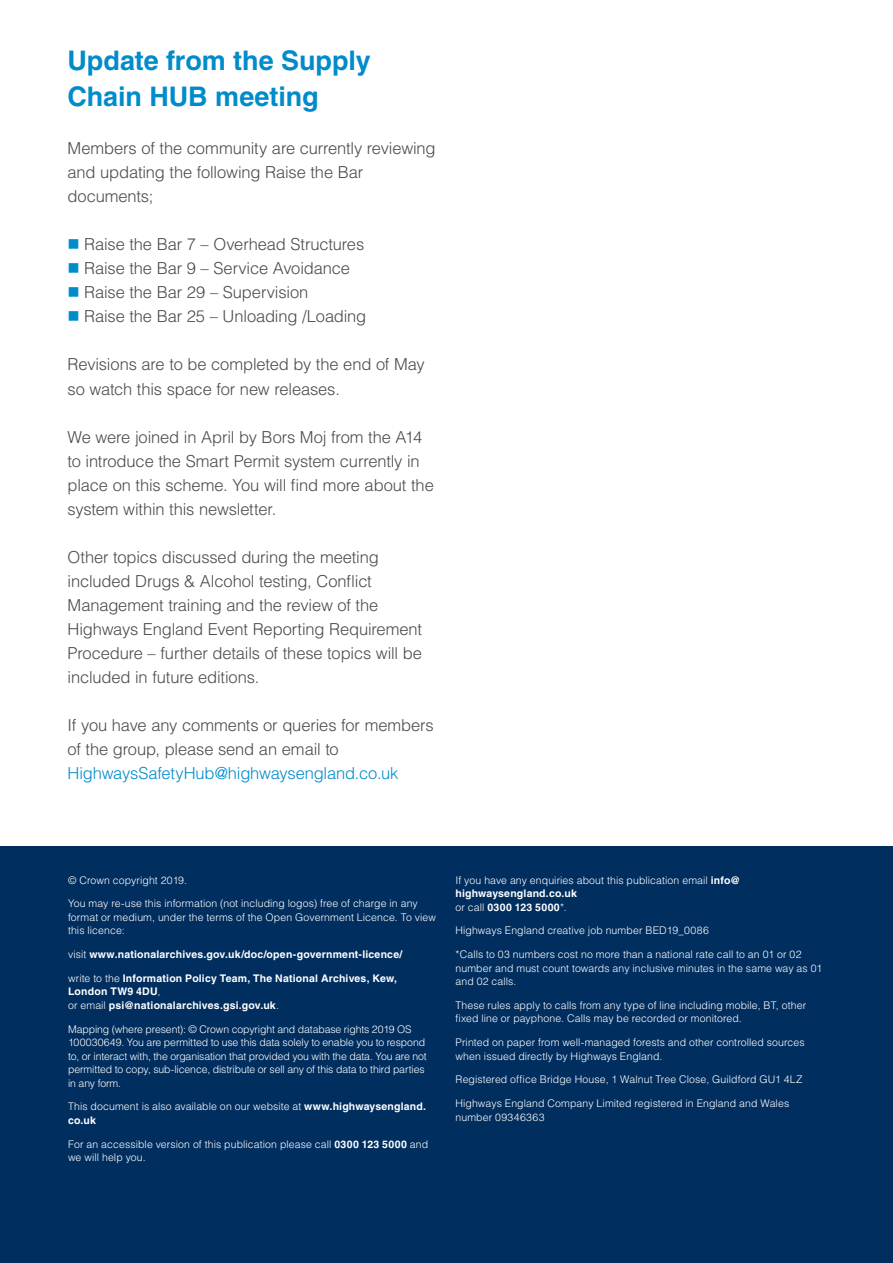
<style>
.page{position:relative;width:893px;height:1263px;background:#fff}
.page>*{position:absolute;margin:0;border:0;box-sizing:border-box;transform-origin:0 0}
.t1{font:700 27px/36px "Helvetica LT Std";letter-spacing:-.005em;color:#008bcb}
.t2{font:300 16.5px/24px "Helvetica LT Std";letter-spacing:-.01em;color:#4a4a49}
.t3{font:300 16.5px "Helvetica LT Std";letter-spacing:-.01em;color:#008bcb}
.t4{font:300 10.5px/13.5px "Helvetica LT Std";letter-spacing:.005em;color:#fff}
.t5{font:700 10.5px/13.5px "Helvetica LT Std";letter-spacing:.02em;color:#fff}
.s1{color:#008bcb}
.s2{font-weight:300}
.s3{font-weight:700}
</style>
<div class="page">
<div style="left:0;top:847px;width:893px;height:416px;background:#002e5f"></div>
<h1 class="t1" style="left:68px;top:43px;width:305px">Update from the Supply<br>Chain HUB meeting</h1>
<h2 class="t2" style="left:68px;top:136px;width:370px">Members of the community are currently reviewing and updating the following Raise the Bar documents;</h2>
<h2 class="t2" style="left:68px;top:232px;width:298px"><span class="s1">■</span> Raise the Bar 7 – Overhead Structures</h2>
<h2 class="t2" style="left:68px;top:256px;width:284px"><span class="s1">■</span> Raise the Bar 9 – Service Avoidance</h2>
<h2 class="t2" style="left:68px;top:280px;width:242px"><span class="s1">■</span> Raise the Bar 29 – Supervision</h2>
<h2 class="t2" style="left:68px;top:304px;width:300px"><span class="s1">■</span> Raise the Bar 25 – Unloading /Loading</h2>
<h2 class="t2" style="left:68px;top:352px;width:359px">Revisions are to be completed by the end of May so watch this space for new releases.</h2>
<h2 class="t2" style="left:68px;top:424px;width:368px">We were joined in April by Bors Moj from the A14 to introduce the Smart Permit system currently in place on this scheme. You will find more about the system within this newsletter.</h2>
<p class="t2" style="left:68px;top:544px;width:356px">Other topics discussed during the meeting included Drugs &amp; Alcohol testing, Conflict Management training and the review of the Highways England Event Reporting Requirement Procedure – further details of these topics will be included in future editions.</p>
<h2 class="t2" style="left:68px;top:712px;width:368px">If you have any comments or queries for members of the group, please send an email to</h2>
<h2 class="t3" style="left:68px;top:762px;width:333px">HighwaysSafetyHub@highwaysengland.co.uk</h2>
<p class="t4" style="left:68px;top:873px;width:121px">© Crown copyright 2019.</p>
<p class="t4" style="left:68px;top:897px;width:370px">You may re-use this information (not including logos) free of charge in any format or medium, under the terms of the Open Government Licence. To view this licence:</p>
<p class="t5" style="left:68px;top:947px;width:336px"><span class="s2">visit</span> www.nationalarchives.gov.uk/doc/open-government-licence/</p>
<p class="t5" style="left:68px;top:971px;width:331px"><span class="s2">write to the</span> Information Policy Team, The National Archives, Kew,<br>London TW9 4DU<span class="s2">,<br>or email</span> psi@nationalarchives.gsi.gov.uk<span class="s2">.</span></p>
<p class="t4" style="left:68px;top:1022px;width:360px">Mapping (where present): © Crown copyright and database rights 2019 OS 100030649. You are permitted to use this data solely to enable you to respond to, or interact with, the organisation that provided you with the data. You are not permitted to copy, sub-licence, distribute or sell any of this data to third parties in any form.</p>
<p class="t4" style="left:68px;top:1100px;width:360px">This document is also available on our website at <span class="s3">www.highwaysengland. co.uk</span></p>
<p class="t4" style="left:68px;top:1137px;width:362px">For an accessible version of this publication please call <span class="s3">0300 123 5000</span> and we will help you.</p>
<p class="t4" style="left:455px;top:873px;width:287px">If you have any enquiries about this publication email <span class="s3">info@ highwaysengland.co.uk<br></span>or call <span class="s3">0300 123 5000</span>*.</p>
<p class="t4" style="left:455px;top:924px;width:255px">Highways England creative job number BED19_0086</p>
<p class="t4" style="left:455px;top:947px;width:368px">*Calls to 03 numbers cost no more than a national rate call to an 01 or 02 number and must count towards any inclusive minutes in the same way as 01 and 02 calls.</p>
<p class="t4" style="left:455px;top:998px;width:352px">These rules apply to calls from any type of line including mobile, BT, other fixed line or payphone. Calls may be recorded or monitored.</p>
<p class="t4" style="left:455px;top:1035px;width:351px">Printed on paper from well-managed forests and other controlled sources when issued directly by Highways England.</p>
<p class="t4" style="left:455px;top:1073px;width:349px">Registered office Bridge House, 1 Walnut Tree Close, Guildford GU1 4LZ</p>
<p class="t4" style="left:455px;top:1096px;width:335px">Highways England Company Limited registered in England and Wales number 09346363</p>
</div>
